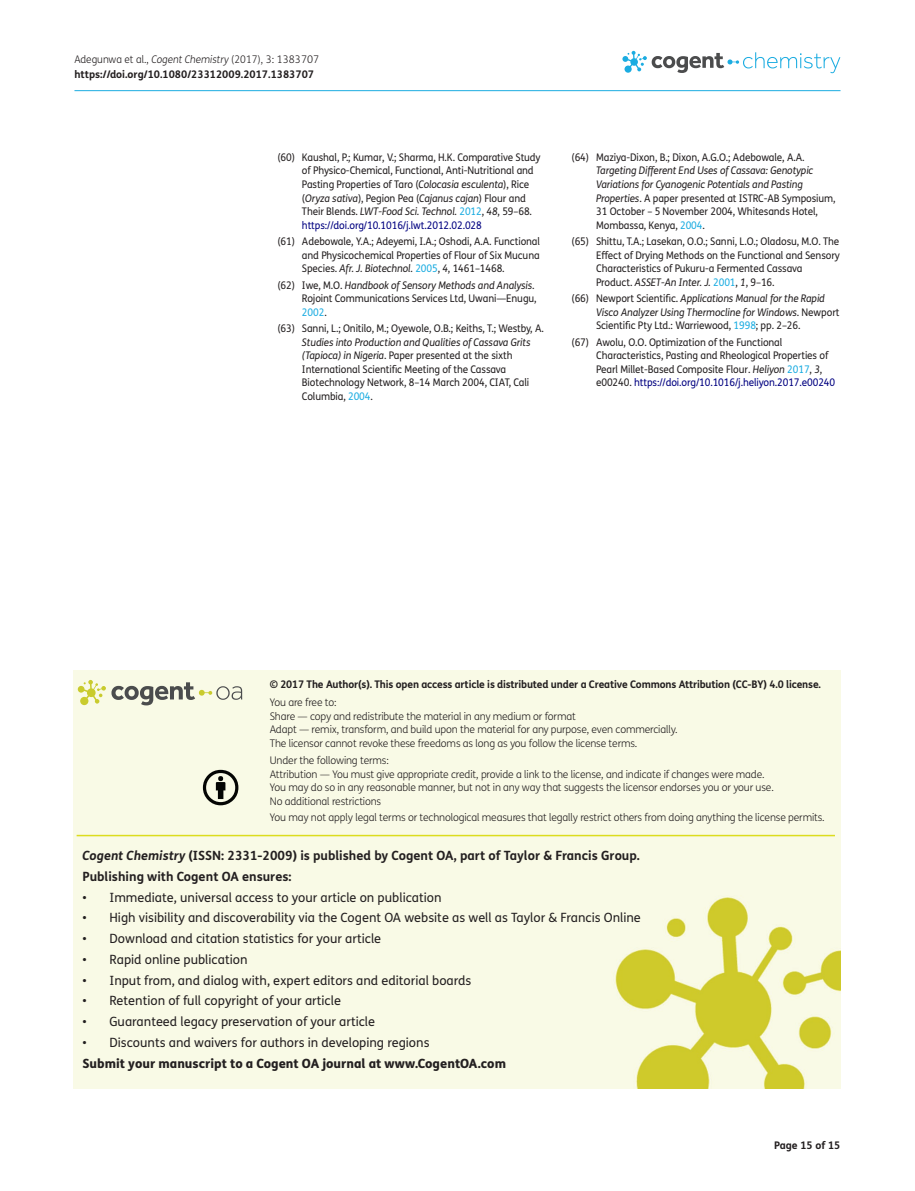
<style>
.page{position:relative;width:915px;height:1191px;background:#fff}
.page>*{position:absolute;margin:0;border:0;box-sizing:border-box;transform-origin:0 0}
.t1{font:12.75px "FS Me Pro";color:#231f20}
.t2{font:700 12.75px/20.7px "FS Me Pro";color:#231f20}
.t3{font:800 12.75px "FS Me Pro";color:#231f20}
.t4{font:10.5px/13.5px "FS Me Pro";letter-spacing:-.01em;color:#231f20;scale:.95 1}
.t5{font:300 10.5px/13.5px "FS Me Pro";letter-spacing:-.015em;color:#231f20}
.t6{font:700 10.5px/15px "FS Me Pro";letter-spacing:-.015em;color:#231f20}
.t7{font:italic 10.5px/13.5px "FS Me Pro";letter-spacing:-.01em;color:#231f20;scale:.95 1}
.s1{font-weight:300}
.s2{font-weight:300;font-style:italic}
.s3{font-style:italic}
.s4{color:#1bace1}
.s5{color:#000080}
.s6{font-style:normal}
.s7{font-style:normal;color:#1bace1}
</style>
<div class="page">
<hr style="left:74px;top:90px;width:766px;height:1px;background:#1bace1">
<svg style="left:622px;top:51px;width:218px;height:22px"></svg>
<div style="left:74px;top:671px;width:766px;height:417px;background:#f9fae6"></div>
<svg style="left:78px;top:680px;width:164px;height:25px;background:#d2d3ba"></svg>
<svg style="left:203px;top:770px;width:35px;height:35px"></svg>
<hr style="left:77px;top:835px;width:757px;height:1px;background:#dcdc1e">
<p class="t6" style="left:74px;top:51px;width:246px"><span class="s1">Adegunwa et al.,</span> <span class="s2">Cogent Chemistry</span> <span class="s1">(2017), 3: 1383707 </span>https://doi.org/10.1080/23312009.2017.1383707</p>
<p class="t4" style="left:302px;top:150px;width:253px;text-indent:-25px">(60) Kaushal, P.; Kumar, V.; Sharma, H.K. Comparative Study of Physico-Chemical, Functional, Anti-Nutritional and Pasting Properties of Taro (<span class="s3">Colocasia esculenta</span>), Rice (<span class="s3">Oryza sativa</span>), Pegion Pea (<span class="s3">Cajanus cajan</span>) Flour and Their Blends. <span class="s3">LWT-Food Sci. Technol.</span> <span class="s4">2012</span>, <span class="s3">48</span>, 59–68. <span class="s5">https://doi.org/10.1016/j.lwt.2012.02.028</span></p>
<p class="t4" style="left:302px;top:234px;width:252px;text-align:justify;text-indent:-25px">(61) Adebowale, Y.A.; Adeyemi, I.A.; Oshodi, A.A. Functional and Physicochemical Properties of Flour of Six Mucuna Species. <span class="s3">Afr. J. Biotechnol.</span> <span class="s4">2005</span>, <span class="s3">4</span>, 1461–1468.</p>
<p class="t4" style="left:302px;top:278px;width:248px;text-indent:-25px">(62) Iwe, M.O. <span class="s3">Handbook of Sensory Methods and Analysis</span>.<br>Rojoint Communications Services Ltd, Uwani—Enugu,<br><span class="s4">2002</span>.</p>
<p class="t4" style="left:277px;top:321px;width:282px">(63) Sanni, L.; Onitilo, M.; Oyewole, O.B.; Keiths, T.; Westby, A.</p>
<p class="t4" style="left:302px;top:335px;width:242px"><span class="s3">Studies into Production and Qualities of Cassava Grits (Tapioca) in Nigeria</span>. Paper presented at the sixth International Scientific Meeting of the Cassava Biotechnology Network, 8–14 March 2004, CIAT, Cali Columbia, <span class="s4">2004</span>.</p>
<p class="t4" style="left:571px;top:150px;width:246px">(64) Maziya-Dixon, B.; Dixon, A.G.O.; Adebowale, A.A.</p>
<p class="t7" style="left:596px;top:164px;width:253px">Targeting Different End Uses of Cassava: Genotypic Variations for Cyanogenic Potentials and Pasting Properties<span class="s6">. A paper presented at ISTRC-AB Symposium, 31 October – 5 November 2004, Whitesands Hotel, Mombassa, Kenya,</span> <span class="s7">2004</span><span class="s6">.</span></p>
<p class="t4" style="left:596px;top:234px;width:258px;text-indent:-25px">(65) Shittu, T.A.; Lasekan, O.O.; Sanni, L.O.; Oladosu, M.O. The Effect of Drying Methods on the Functional and Sensory Characteristics of Pukuru-a Fermented Cassava Product. <span class="s3">ASSET-An Inter. J.</span> <span class="s4">2001</span>, <span class="s3">1</span>, 9–16.</p>
<p class="t4" style="left:596px;top:291px;width:257px;text-indent:-25px">(66) Newport Scientific. <span class="s3">Applications Manual for the Rapid<br>Visco Analyzer Using Thermocline for Windows</span>. Newport<br>Scientific Pty Ltd.: Warriewood, <span class="s4">1998</span>; pp. 2–26.</p>
<p class="t4" style="left:596px;top:335px;width:253px;text-indent:-25px">(67) Awolu, O.O. Optimization of the Functional Characteristics, Pasting and Rheological Properties of Pearl Millet-Based Composite Flour. <span class="s3">Heliyon</span> <span class="s4">2017</span>, <span class="s3">3</span>, e00240. <span class="s5">https://doi.org/10.1016/j.heliyon.2017.e00240</span></p>
<p class="t6" style="left:270px;top:676px;width:552px">© 2017 The Author(s). This open access article is distributed under a Creative Commons Attribution (CC-BY) 4.0 license.</p>
<p class="t5" style="left:270px;top:695px;width:409px">You are free to:<br>Share — copy and redistribute the material in any medium or format<br>Adapt — remix, transform, and build upon the material for any purpose, even commercially.<br>The licensor cannot revoke these freedoms as long as you follow the license terms.</p>
<p class="t5" style="left:270px;top:753px;width:505px">Under the following terms:<br>Attribution — You must give appropriate credit, provide a link to the license, and indicate if changes were made.<br>You may do so in any reasonable manner, but not in any way that suggests the licensor endorses you or your use.<br>No additional restrictions</p>
<p class="t5" style="left:270px;top:810px;width:556px">You may not apply legal terms or technological measures that legally restrict others from doing anything the license permits.</p>
<p class="t2" style="left:82px;top:844px;width:558px"><span class="s3">Cogent Chemistry</span> (ISSN: 2331-2009) is published by Cogent OA, part of Taylor &amp; Francis Group.<br>Publishing with Cogent OA ensures:</p>
<p class="t1" style="left:82px;top:888px;width:360px">• Immediate, universal access to your article on publication</p>
<p class="t1" style="left:82px;top:909px;width:559px">• High visibility and discoverability via the Cogent OA website as well as Taylor &amp; Francis Online</p>
<p class="t1" style="left:82px;top:930px;width:300px">• Download and citation statistics for your article</p>
<p class="t1" style="left:82px;top:950px;width:166px">• Rapid online publication</p>
<p class="t1" style="left:82px;top:971px;width:390px">• Input from, and dialog with, expert editors and editorial boards</p>
<p class="t1" style="left:82px;top:992px;width:260px">• Retention of full copyright of your article</p>
<p class="t1" style="left:82px;top:1013px;width:294px">• Guaranteed legacy preservation of your article</p>
<p class="t1" style="left:82px;top:1033px;width:348px">• Discounts and waivers for authors in developing regions</p>
<p class="t3" style="left:82px;top:1053px;width:425px">Submit your manuscript to a Cogent OA journal at www.CogentOA.com</p>
<p class="t6" style="left:773px;top:1137px;width:68px">Page 15 of 15</p>
</div>
